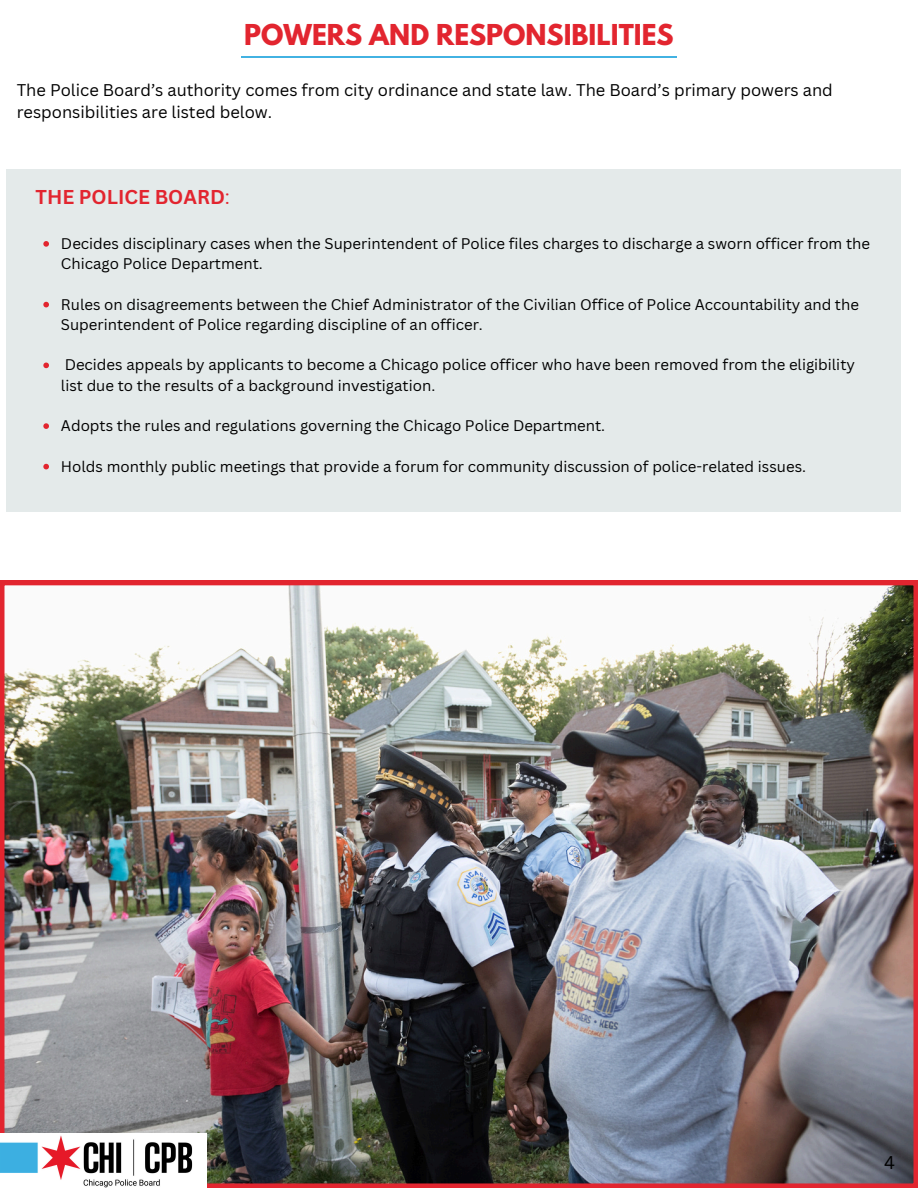
<style>
.page{position:relative;width:918px;height:1188px;background:#fff}
.page>*{position:absolute;margin:0;border:0;box-sizing:border-box;transform-origin:0 0}
.t1{font:700 25.5px "League Spartan";color:#e2252f}
.t2{font:700 19.5px "Canva Sans";color:#e2252f}
.t3{font:18px "Canva Sans";color:#000}
.t4{font:16.5px/22.5px "Canva Sans";color:#000}
.t5{font:15px/20.2px "Canva Sans";color:#000}
.s1{font-weight:400}
</style>
<div class="page">
<img style="left:0;top:581px;width:918px;height:607px">
<img style="left:0;top:1134px;width:207px;height:54px">
<hr style="left:241px;top:57px;width:436px;height:1px;background:#42b2e2">
<div style="left:6px;top:169px;width:895px;height:342px;background:#e4eaea"></div>
<svg style="left:43px;top:241px;width:6px;height:6px"></svg>
<svg style="left:43px;top:302px;width:6px;height:5px"></svg>
<svg style="left:43px;top:363px;width:6px;height:5px"></svg>
<svg style="left:43px;top:423px;width:6px;height:6px"></svg>
<svg style="left:43px;top:464px;width:6px;height:5px"></svg>
<h1 class="t1" style="left:244px;top:22px;width:431px">POWERS AND RESPONSIBILITIES</h1>
<p class="t4" style="left:17px;top:78px;width:818px">The Police Board’s authority comes from city ordinance and state law. The Board’s primary powers and responsibilities are listed below.</p>
<p class="t2" style="left:35px;top:183px;width:196px">THE POLICE BOARD<span class="s1">:</span></p>
<h2 class="t5" style="left:61px;top:233px;width:811px">Decides disciplinary cases when the Superintendent of Police files charges to discharge a sworn officer from the<br>Chicago Police Department.</h2>
<p class="t5" style="left:61px;top:294px;width:800px">Rules on disagreements between the Chief Administrator of the Civilian Office of Police Accountability and the<br>Superintendent of Police regarding discipline of an officer.</p>
<p class="t5" style="left:61px;top:354px;width:796px">Decides appeals by applicants to become a Chicago police officer who have been removed from the eligibility list due to the results of a background investigation.</p>
<p class="t5" style="left:61px;top:415px;width:546px">Adopts the rules and regulations governing the Chicago Police Department.</p>
<p class="t5" style="left:61px;top:456px;width:747px">Holds monthly public meetings that provide a forum for community discussion of police-related issues.</p>
<p class="t3" style="left:884px;top:1150px;width:12px">4</p>
</div>
